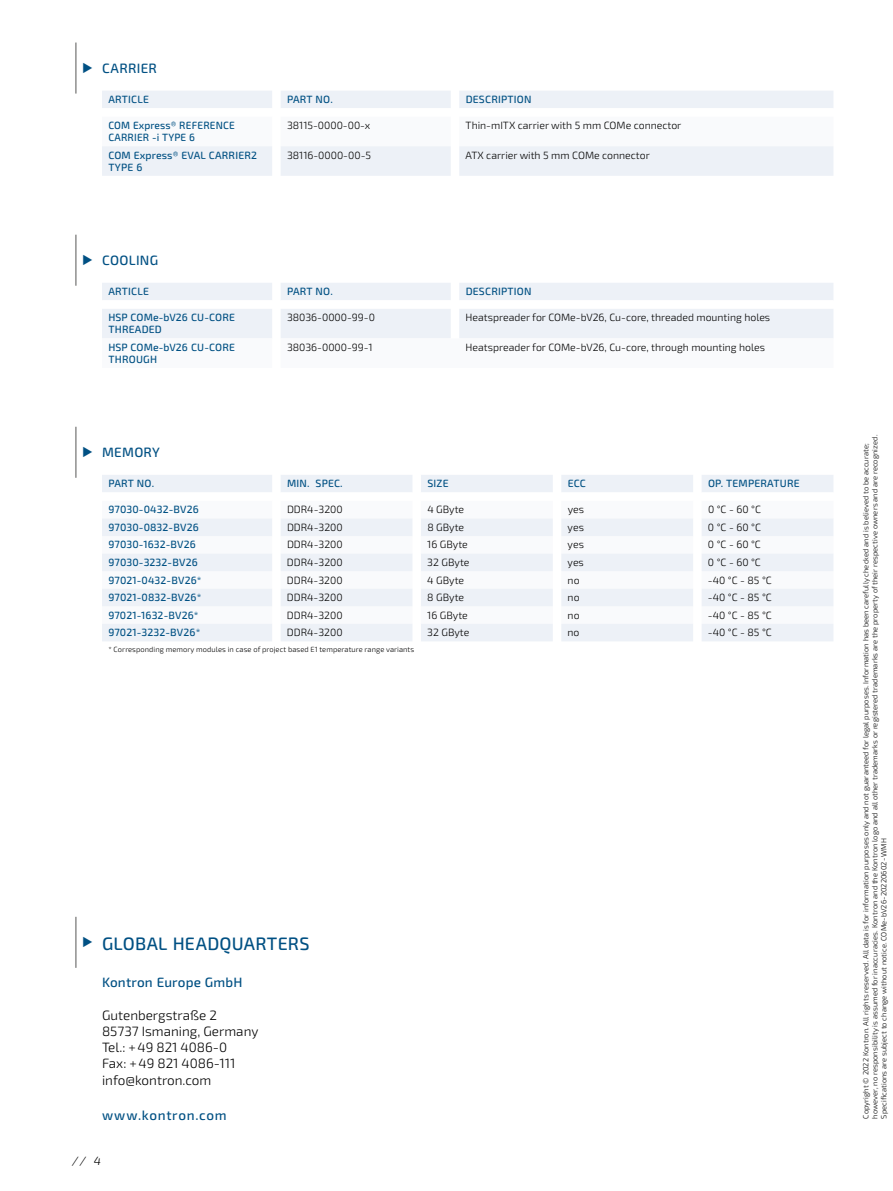
<style>
.page{position:relative;width:893px;height:1191px;background:#fff}
.page>*{position:absolute;margin:0;border:0;box-sizing:border-box;transform-origin:0 0}
.t1{font:500 18px "Sn T";letter-spacing:.01em;color:#005083}
.t2{font:300 13.5px/16.2px "Sn T";color:#000}
.t3{font:500 13.5px "Sn T";letter-spacing:.02em;color:#005083}
.t4{font:500 13.5px "Sn T";letter-spacing:.05em;color:#005083}
.t5{font:italic 300 12px "Sn T";color:#000}
.t6{font:300 10.5px "Sn T";color:#000}
.t7{font:500 10.5px/12px "Sn T";letter-spacing:.015em;color:#005083}
.t8{font:300 7.5px/9px "Sn T";letter-spacing:.01em;color:#000}
</style>
<div class="page">
<hr style="left:76px;top:916px;width:1px;height:51px;background:#575756">
<hr style="left:76px;top:43px;width:1px;height:51px;background:#575756">
<hr style="left:76px;top:235px;width:1px;height:51px;background:#575756">
<svg style="left:102px;top:91px;width:731px;height:85px"></svg>
<svg style="left:102px;top:283px;width:731px;height:55px"></svg>
<hr style="left:76px;top:427px;width:1px;height:51px;background:#575756">
<div style="left:102px;top:475px;width:731px;height:17px;background:#edf1f7"></div>
<svg style="left:102px;top:518px;width:731px;height:123px;fill:#edf1f7"></svg>
<h2 class="t3" style="left:102px;top:60px;width:56px">CARRIER</h2>
<h3 class="t7" style="left:108px;top:94px;width:42px">ARTICLE</h3>
<h3 class="t7" style="left:287px;top:94px;width:47px">PART NO.</h3>
<h3 class="t7" style="left:466px;top:94px;width:67px">DESCRIPTION</h3>
<h3 class="t7" style="left:108px;top:120px;width:128px">COM Express® REFERENCE<br>CARRIER -i TYPE 6</h3>
<h3 class="t6" style="left:287px;top:119px;width:85px">38115-0000-00-x</h3>
<h3 class="t6" style="left:466px;top:119px;width:217px">Thin-mITX carrier with 5 mm COMe connector</h3>
<h3 class="t7" style="left:108px;top:149px;width:150px">COM Express® EVAL CARRIER2<br>TYPE 6</h3>
<h3 class="t6" style="left:287px;top:149px;width:85px">38116-0000-00-5</h3>
<h3 class="t6" style="left:466px;top:149px;width:186px">ATX carrier with 5 mm COMe connector</h3>
<h2 class="t3" style="left:102px;top:252px;width:58px">COOLING</h2>
<h3 class="t7" style="left:108px;top:286px;width:42px">ARTICLE</h3>
<h3 class="t7" style="left:287px;top:286px;width:47px">PART NO.</h3>
<h3 class="t7" style="left:466px;top:286px;width:67px">DESCRIPTION</h3>
<h3 class="t7" style="left:108px;top:312px;width:128px">HSP COMe-bV26 CU-CORE<br>THREADED</h3>
<h3 class="t6" style="left:287px;top:311px;width:90px">38036-0000-99-0</h3>
<h3 class="t6" style="left:466px;top:311px;width:306px">Heatspreader for COMe-bV26, Cu-core, threaded mounting holes</h3>
<h3 class="t7" style="left:108px;top:341px;width:128px">HSP COMe-bV26 CU-CORE<br>THROUGH</h3>
<h3 class="t6" style="left:287px;top:341px;width:87px">38036-0000-99-1</h3>
<h3 class="t6" style="left:466px;top:341px;width:301px">Heatspreader for COMe-bV26, Cu-core, through mounting holes</h3>
<h2 class="t3" style="left:102px;top:444px;width:59px">MEMORY</h2>
<h3 class="t7" style="left:108px;top:478px;width:47px">PART NO.</h3>
<h3 class="t7" style="left:287px;top:478px;width:57px">MIN. SPEC.</h3>
<h3 class="t7" style="left:427px;top:478px;width:23px">SIZE</h3>
<h3 class="t7" style="left:568px;top:478px;width:20px">ECC</h3>
<h3 class="t7" style="left:708px;top:478px;width:93px">OP. TEMPERATURE</h3>
<h3 class="t7" style="left:108px;top:504px;width:92px">97030-0432-BV26</h3>
<h3 class="t6" style="left:287px;top:503px;width:57px">DDR4-3200</h3>
<h3 class="t6" style="left:427px;top:503px;width:38px">4 GByte</h3>
<h3 class="t6" style="left:568px;top:503px;width:18px">yes</h3>
<h3 class="t6" style="left:708px;top:503px;width:54px">0 °C - 60 °C</h3>
<h3 class="t7" style="left:108px;top:521px;width:92px">97030-0832-BV26</h3>
<h3 class="t6" style="left:287px;top:521px;width:57px">DDR4-3200</h3>
<h3 class="t6" style="left:427px;top:521px;width:38px">8 GByte</h3>
<h3 class="t6" style="left:568px;top:521px;width:18px">yes</h3>
<h3 class="t6" style="left:708px;top:521px;width:54px">0 °C - 60 °C</h3>
<h3 class="t7" style="left:108px;top:539px;width:89px">97030-1632-BV26</h3>
<h3 class="t6" style="left:287px;top:539px;width:57px">DDR4-3200</h3>
<h3 class="t6" style="left:427px;top:539px;width:42px">16 GByte</h3>
<h3 class="t6" style="left:568px;top:539px;width:18px">yes</h3>
<h3 class="t6" style="left:708px;top:539px;width:54px">0 °C - 60 °C</h3>
<h3 class="t7" style="left:108px;top:556px;width:91px">97030-3232-BV26</h3>
<h3 class="t6" style="left:287px;top:556px;width:57px">DDR4-3200</h3>
<h3 class="t6" style="left:427px;top:556px;width:44px">32 GByte</h3>
<h3 class="t6" style="left:568px;top:556px;width:18px">yes</h3>
<h3 class="t6" style="left:708px;top:556px;width:54px">0 °C - 60 °C</h3>
<h3 class="t7" style="left:108px;top:574px;width:95px">97021-0432-BV26*</h3>
<h3 class="t6" style="left:287px;top:574px;width:57px">DDR4-3200</h3>
<h3 class="t6" style="left:427px;top:574px;width:38px">4 GByte</h3>
<h3 class="t6" style="left:568px;top:574px;width:13px">no</h3>
<h3 class="t6" style="left:708px;top:574px;width:65px">-40 °C - 85 °C</h3>
<h3 class="t7" style="left:108px;top:591px;width:95px">97021-0832-BV26*</h3>
<h3 class="t6" style="left:287px;top:591px;width:57px">DDR4-3200</h3>
<h3 class="t6" style="left:427px;top:591px;width:38px">8 GByte</h3>
<h3 class="t6" style="left:568px;top:591px;width:13px">no</h3>
<h3 class="t6" style="left:708px;top:591px;width:65px">-40 °C - 85 °C</h3>
<h3 class="t7" style="left:108px;top:609px;width:92px">97021-1632-BV26*</h3>
<h3 class="t6" style="left:287px;top:609px;width:57px">DDR4-3200</h3>
<h3 class="t6" style="left:427px;top:609px;width:42px">16 GByte</h3>
<h3 class="t6" style="left:568px;top:609px;width:13px">no</h3>
<h3 class="t6" style="left:708px;top:609px;width:65px">-40 °C - 85 °C</h3>
<h3 class="t7" style="left:108px;top:627px;width:94px">97021-3232-BV26*</h3>
<h3 class="t6" style="left:287px;top:626px;width:57px">DDR4-3200</h3>
<h3 class="t6" style="left:427px;top:626px;width:44px">32 GByte</h3>
<h3 class="t6" style="left:568px;top:626px;width:13px">no</h3>
<h3 class="t6" style="left:708px;top:626px;width:65px">-40 °C - 85 °C</h3>
<p class="t8" style="left:108px;top:645px;width:307px">* Corresponding memory modules in case of project based E1 temperature range variants</p>
<h1 class="t1" style="left:102px;top:932px;width:209px">GLOBAL HEADQUARTERS</h1>
<h2 class="t3" style="left:102px;top:974px;width:142px">Kontron Europe GmbH</h2>
<h2 class="t2" style="left:102px;top:1007px;width:158px">Gutenbergstraße 2<br>85737 Ismaning, Germany<br>Tel.: +49 821 4086-0<br>Fax: +49 821 4086-111 info@kontron.com</h2>
<h2 class="t4" style="left:102px;top:1107px;width:126px">www.kontron.com</h2>
<h3 class="t5" style="left:72px;top:1153px;width:30px">// 4</h3>
<p class="t8" style="left:862px;top:1118px;width:685px;rotate:-90deg">Copyright © 2022 Kontron. All rights reserved. All data is for information purposes only and not guaranteed for legal purposes. Information has been carefully checked and is believed to be accurate; however, no responsibility is assumed for inaccuracies. Kontron and the Kontron logo and all other trademarks or registered trademarks are the property of their respective owners and are recognized.<br>Specifications are subject to change without notice. COMe-bV26-20220602-WMH</p>
</div>
